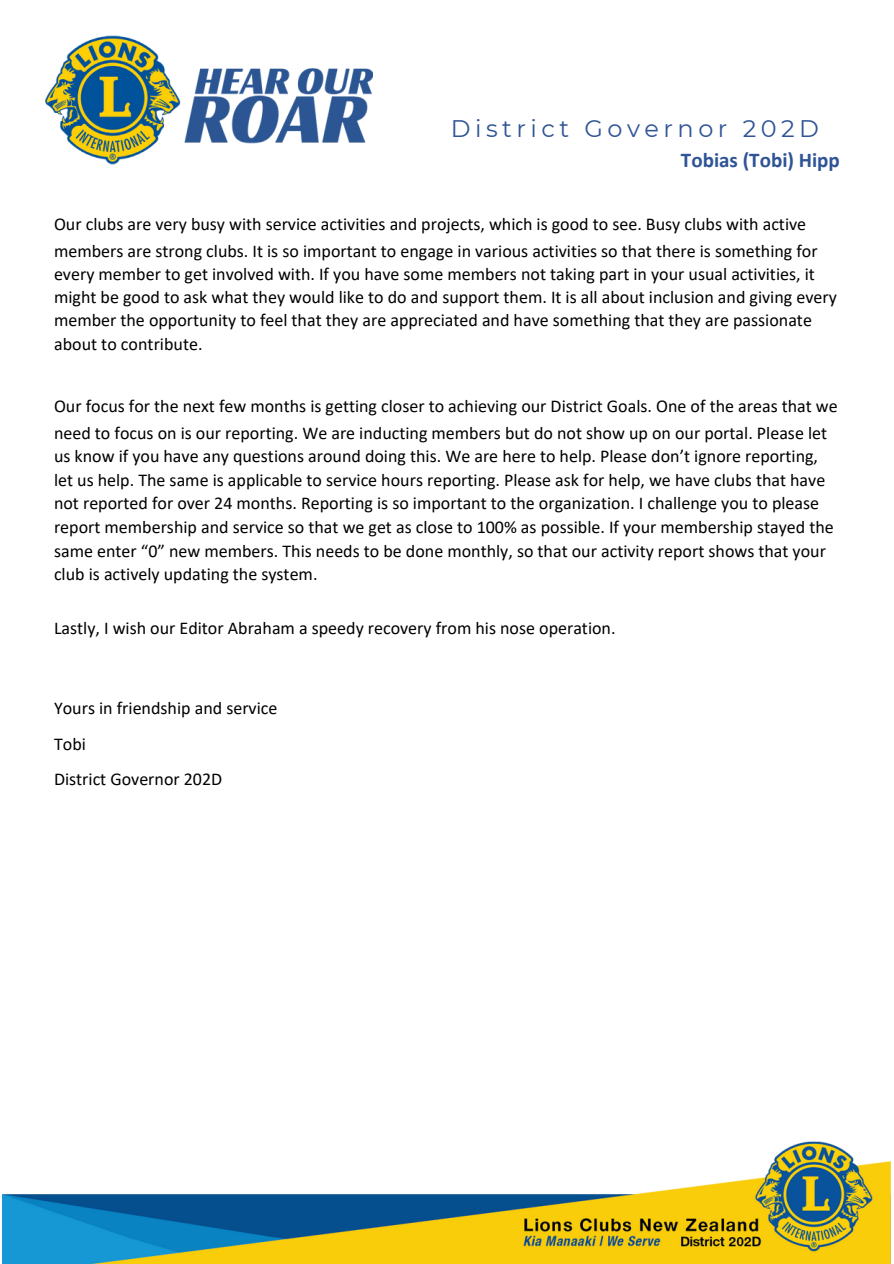
<style>
.page{position:relative;width:894px;height:1264px;background:#fff}
.page>*{position:absolute;margin:0;border:0;box-sizing:border-box;transform-origin:0 0}
.t1{font:24px "Montserrat";letter-spacing:.19em;color:#2f5496}
.t2{font:700 21px "Calibri";color:#2f5496}
.t3{font:18px "Calibri";color:#000}
</style>
<div class="page">
<img style="left:2px;top:1141px;width:888px;height:122px">
<img style="left:45px;top:35px;width:327px;height:130px">
<h2 class="t1" style="left:450px;top:114px;width:369px">District Governor 202D</h2>
<p class="t2" style="left:680px;top:151px;width:160px">Tobias (Tobi) Hipp</p>
<p class="t3" style="left:54px;top:217px;width:753px">Our clubs are very busy with service activities and projects, which is good to see. Busy clubs with active</p>
<p class="t3" style="left:54px;top:244px;width:765px">members are strong clubs. It is so important to engage in various activities so that there is something for</p>
<p class="t3" style="left:54px;top:266px;width:762px">every member to get involved with. If you have some members not taking part in your usual activities, it</p>
<p class="t3" style="left:54px;top:290px;width:784px">might be good to ask what they would like to do and support them. It is all about inclusion and giving every</p>
<p class="t3" style="left:54px;top:312px;width:759px">member the opportunity to feel that they are appreciated and have something that they are passionate</p>
<p class="t3" style="left:54px;top:336px;width:150px">about to contribute.</p>
<p class="t3" style="left:54px;top:398px;width:785px">Our focus for the next few months is getting closer to achieving our District Goals. One of the areas that we</p>
<p class="t3" style="left:54px;top:425px;width:774px">need to focus on is our reporting. We are inducting members but do not show up on our portal. Please let</p>
<p class="t3" style="left:54px;top:448px;width:765px">us know if you have any questions around doing this. We are here to help. Please don’t ignore reporting,</p>
<p class="t3" style="left:54px;top:472px;width:772px">let us help. The same is applicable to service hours reporting. Please ask for help, we have clubs that have</p>
<p class="t3" style="left:54px;top:496px;width:766px">not reported for over 24 months. Reporting is so important to the organization. I challenge you to please</p>
<p class="t3" style="left:54px;top:519px;width:781px">report membership and service so that we get as close to 100% as possible. If your membership stayed the</p>
<p class="t3" style="left:54px;top:543px;width:773px">same enter “0” new members. This needs to be done monthly, so that our activity report shows that your</p>
<p class="t3" style="left:54px;top:567px;width:265px">club is actively updating the system.</p>
<p class="t3" style="left:54px;top:621px;width:563px">Lastly, I wish our Editor Abraham a speedy recovery from his nose operation.</p>
<p class="t3" style="left:54px;top:700px;width:225px">Yours in friendship and service</p>
<p class="t3" style="left:54px;top:736px;width:34px">Tobi</p>
<p class="t3" style="left:54px;top:771px;width:170px">District Governor 202D</p>
</div>
